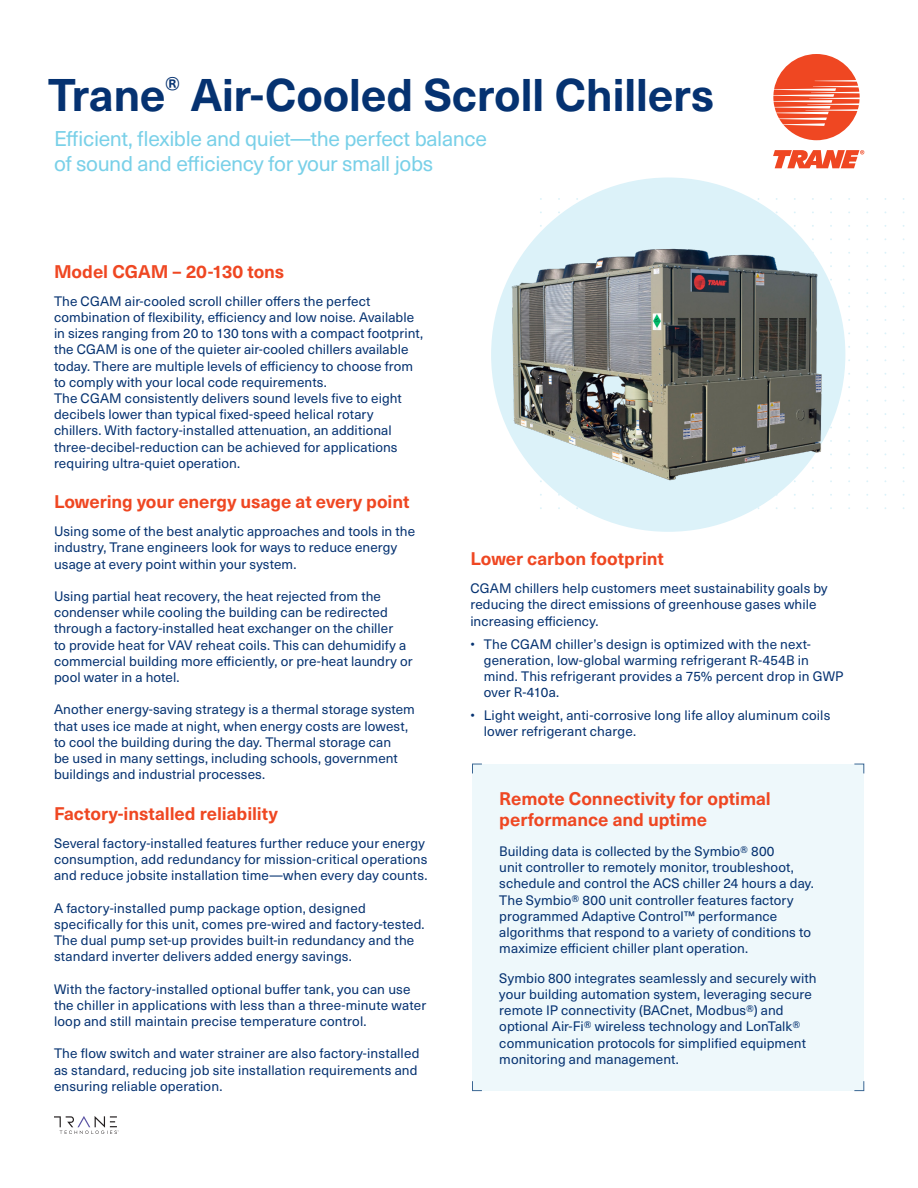
<style>
.page{position:relative;width:918px;height:1188px;background:#fff}
.page>*{position:absolute;margin:0;border:0;box-sizing:border-box;transform-origin:0 0}
.t1{font:700 45px "Neue Haas Unica W1 G";letter-spacing:-.01em;color:#053271}
.t2{font:21px/25.2px "Neue Haas Unica W1 G";letter-spacing:-.02em;color:#79d0e8}
.t3{font:700 18px/21.6px "Neue Haas Unica W1 G";letter-spacing:-.005em;color:#ef4722}
.t4{font:13.5px/16.2px "Neue Haas Unica W1 G";letter-spacing:.005em;color:#053271}
</style>
<div class="page">
<div style="left:491px;top:178px;width:354px;height:354px;background:#dcf2f9;border-radius:50%"></div>
<img style="left:491px;top:219px;width:359px;height:270px">
<div style="left:472px;top:764px;width:392px;height:327px;background:#eef8fb"></div>
<svg style="left:854px;top:764px;width:10px;height:10px"></svg>
<svg style="left:472px;top:764px;width:10px;height:10px"></svg>
<svg style="left:472px;top:1081px;width:10px;height:10px"></svg>
<svg style="left:854px;top:1081px;width:10px;height:10px"></svg>
<svg style="left:773px;top:150px;width:68px;height:18px"></svg>
<svg style="left:841px;top:150px;width:23px;height:18px"></svg>
<svg style="left:773px;top:54px;width:87px;height:86px"></svg>
<svg style="left:54px;top:1116px;width:65px;height:18px"></svg>
<h1 class="t1" style="left:48px;top:61px;width:668px">Trane<sup>®</sup> Air-Cooled Scroll Chillers</h1>
<h2 class="t2" style="left:54px;top:124px;width:434px">Efficient, flexible and quiet—the perfect balance of sound and efficiency for your small jobs</h2>
<h3 class="t3" style="left:54px;top:260px;width:232px">Model CGAM – 20-130 tons</h3>
<p class="t4" style="left:54px;top:292px;width:371px">The CGAM air-cooled scroll chiller offers the perfect combination of flexibility, efficiency and low noise. Available in sizes ranging from 20 to 130 tons with a compact footprint, the CGAM is one of the quieter air-cooled chillers available today. There are multiple levels of efficiency to choose from to comply with your local code requirements.<br>The CGAM consistently delivers sound levels five to eight decibels lower than typical fixed-speed helical rotary chillers. With factory-installed attenuation, an additional three-decibel-reduction can be achieved for applications requiring ultra-quiet operation.</p>
<h3 class="t3" style="left:54px;top:490px;width:357px">Lowering your energy usage at every point</h3>
<p class="t4" style="left:54px;top:523px;width:363px">Using some of the best analytic approaches and tools in the industry, Trane engineers look for ways to reduce energy usage at every point within your system.</p>
<p class="t4" style="left:54px;top:587px;width:360px">Using partial heat recovery, the heat rejected from the condenser while cooling the building can be redirected through a factory-installed heat exchanger on the chiller<br>to provide heat for VAV reheat coils. This can dehumidify a commercial building more efficiently, or pre-heat laundry or pool water in a hotel.</p>
<p class="t4" style="left:54px;top:701px;width:362px">Another energy-saving strategy is a thermal storage system that uses ice made at night, when energy costs are lowest, to cool the building during the day. Thermal storage can<br>be used in many settings, including schools, government buildings and industrial processes.</p>
<h3 class="t3" style="left:54px;top:802px;width:225px">Factory-installed reliability</h3>
<p class="t4" style="left:54px;top:834px;width:375px">Several factory-installed features further reduce your energy consumption, add redundancy for mission-critical operations and reduce jobsite installation time—when every day counts.</p>
<p class="t4" style="left:54px;top:899px;width:372px">A factory-installed pump package option, designed specifically for this unit, comes pre-wired and factory-tested.<br>The dual pump set-up provides built-in redundancy and the standard inverter delivers added energy savings.</p>
<p class="t4" style="left:54px;top:980px;width:374px">With the factory-installed optional buffer tank, you can use the chiller in applications with less than a three-minute water loop and still maintain precise temperature control.</p>
<p class="t4" style="left:54px;top:1045px;width:367px">The flow switch and water strainer are also factory-installed as standard, reducing job site installation requirements and ensuring reliable operation.</p>
<h3 class="t3" style="left:470px;top:547px;width:195px">Lower carbon footprint</h3>
<p class="t4" style="left:470px;top:580px;width:359px">CGAM chillers help customers meet sustainability goals by reducing the direct emissions of greenhouse gases while increasing efficiency.</p>
<p class="t4" style="left:484px;top:635px;width:361px;text-indent:-14px">• The CGAM chiller’s design is optimized with the next&shy;generation, low-global warming refrigerant R-454B in mind. This refrigerant provides a 75% percent drop in GWP over R-410a.</p>
<p class="t4" style="left:484px;top:706px;width:348px;text-indent:-14px">• Light weight, anti-corrosive long life alloy aluminum coils lower refrigerant charge.</p>
<h3 class="t3" style="left:499px;top:786px;width:273px">Remote Connectivity for optimal performance and uptime</h3>
<p class="t4" style="left:499px;top:842px;width:316px">Building data is collected by the Symbio® 800<br>unit controller to remotely monitor, troubleshoot, schedule and control the ACS chiller 24 hours a day.<br>The Symbio® 800 unit controller features factory programmed Adaptive Control™ performance algorithms that respond to a variety of conditions to maximize efficient chiller plant operation.</p>
<p class="t4" style="left:499px;top:969px;width:319px">Symbio 800 integrates seamlessly and securely with your building automation system, leveraging secure remote IP connectivity (BACnet, Modbus®) and optional Air-Fi® wireless technology and LonTalk® communication protocols for simplified equipment monitoring and management.</p>
</div>
